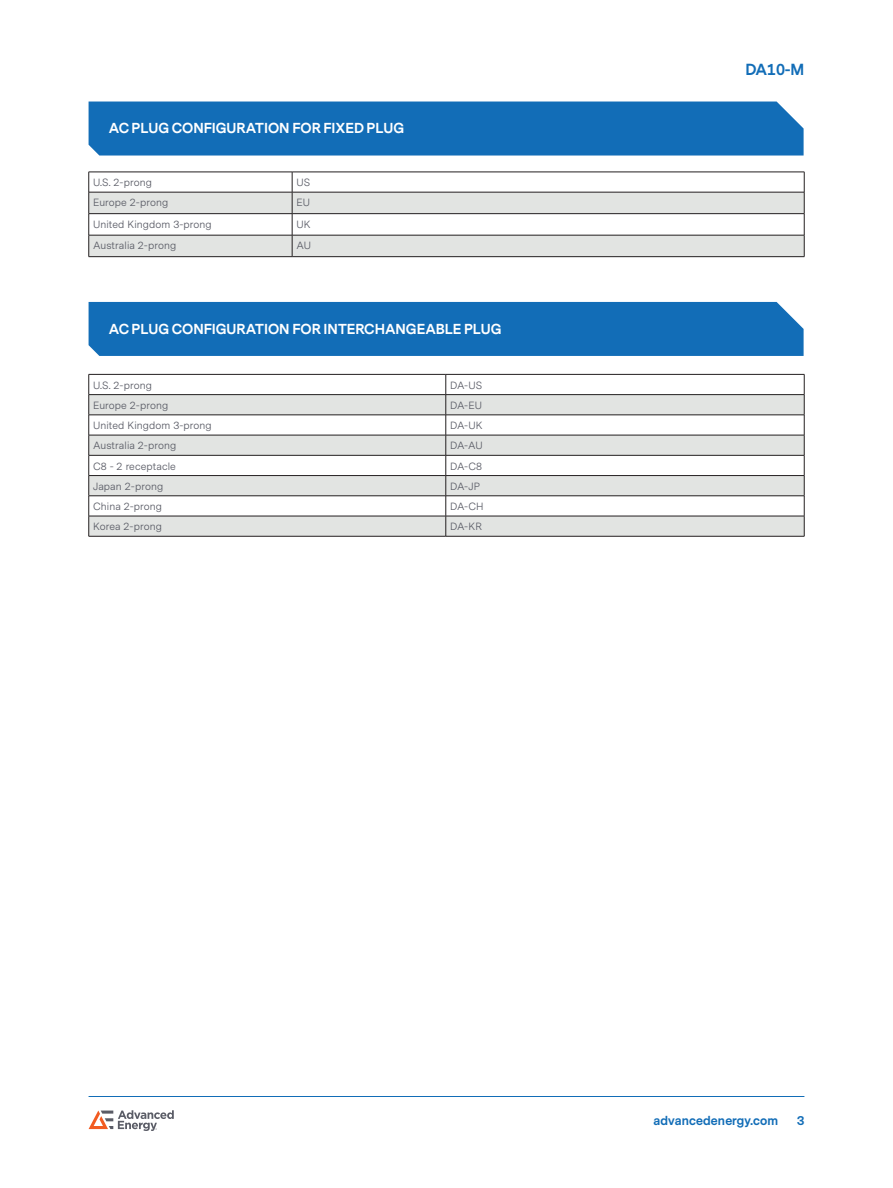
<style>
.page{position:relative;width:893px;height:1188px;background:#fff}
.page>*{position:absolute;margin:0;border:0;box-sizing:border-box;transform-origin:0 0}
.t1{font:700 15px "Messina Sans";color:#126db7}
.t2{font:700 13.5px "Messina Sans";color:#fff}
.t3{font:700 12px "Messina Sans";letter-spacing:.01em;color:#126db7}
.t4{font:10.5px "Messina Sans";letter-spacing:.01em;color:#5a5c66}
</style>
<div class="page">
<hr style="left:89px;top:1096px;width:715px;height:1px;background:#126db7">
<svg style="left:89px;top:1110px;width:85px;height:21px"></svg>
<div style="left:89px;top:102px;width:715px;height:54px;background:#126db7"></div>
<div style="left:89px;top:302px;width:715px;height:54px;background:#126db7"></div>
<svg style="left:89px;top:173px;width:715px;height:19px"></svg>
<svg style="left:89px;top:193px;width:715px;height:63px;fill:#e2e4e2"></svg>
<svg style="left:88px;top:172px;width:1px;height:84px"></svg>
<svg style="left:292px;top:173px;width:1px;height:83px"></svg>
<svg style="left:804px;top:172px;width:1px;height:84px"></svg>
<hr style="left:89px;top:172px;width:203px;height:1px;background:#231f20">
<hr style="left:292px;top:172px;width:512px;height:1px;background:#231f20">
<hr style="left:89px;top:192px;width:203px;height:1px;background:#231f20">
<hr style="left:292px;top:192px;width:512px;height:1px;background:#231f20">
<hr style="left:89px;top:213px;width:203px;height:1px;background:#231f20">
<hr style="left:292px;top:213px;width:512px;height:1px;background:#231f20">
<hr style="left:89px;top:235px;width:203px;height:1px;background:#231f20">
<hr style="left:292px;top:235px;width:512px;height:1px;background:#231f20">
<hr style="left:89px;top:256px;width:203px;height:1px;background:#231f20">
<hr style="left:292px;top:256px;width:512px;height:1px;background:#231f20">
<svg style="left:89px;top:395px;width:715px;height:141px;fill:#e2e4e2"></svg>
<hr style="left:89px;top:374px;width:357px;height:1px;background:#231f20">
<hr style="left:446px;top:374px;width:358px;height:1px;background:#231f20">
<hr style="left:89px;top:394px;width:357px;height:1px;background:#231f20">
<hr style="left:446px;top:394px;width:358px;height:1px;background:#231f20">
<hr style="left:89px;top:415px;width:357px;height:1px;background:#231f20">
<hr style="left:446px;top:415px;width:358px;height:1px;background:#231f20">
<hr style="left:89px;top:435px;width:357px;height:1px;background:#231f20">
<hr style="left:446px;top:435px;width:358px;height:1px;background:#231f20">
<hr style="left:89px;top:455px;width:357px;height:1px;background:#231f20">
<hr style="left:446px;top:455px;width:358px;height:1px;background:#231f20">
<hr style="left:89px;top:475px;width:357px;height:1px;background:#231f20">
<hr style="left:446px;top:475px;width:358px;height:1px;background:#231f20">
<hr style="left:89px;top:496px;width:357px;height:1px;background:#231f20">
<hr style="left:446px;top:496px;width:358px;height:1px;background:#231f20">
<hr style="left:89px;top:516px;width:357px;height:1px;background:#231f20">
<svg style="left:88px;top:375px;width:1px;height:161px"></svg>
<hr style="left:446px;top:516px;width:358px;height:1px;background:#231f20">
<svg style="left:445px;top:375px;width:1px;height:161px"></svg>
<svg style="left:804px;top:375px;width:1px;height:161px"></svg>
<hr style="left:89px;top:536px;width:357px;height:1px;background:#231f20">
<hr style="left:446px;top:536px;width:358px;height:1px;background:#231f20">
<p class="t2" style="left:109px;top:119px;width:297px">AC PLUG CONFIGURATION FOR FIXED PLUG</p>
<p class="t4" style="left:93px;top:176px;width:60px">U.S. 2-prong</p>
<p class="t4" style="left:296px;top:176px;width:15px">US</p>
<p class="t4" style="left:93px;top:196px;width:77px">Europe 2-prong</p>
<p class="t4" style="left:296px;top:196px;width:15px">EU</p>
<p class="t4" style="left:93px;top:218px;width:120px">United Kingdom 3-prong</p>
<p class="t4" style="left:296px;top:218px;width:16px">UK</p>
<p class="t4" style="left:93px;top:239px;width:85px">Australia 2-prong</p>
<p class="t4" style="left:296px;top:239px;width:16px">AU</p>
<p class="t2" style="left:109px;top:319px;width:394px">AC PLUG CONFIGURATION FOR INTERCHANGEABLE PLUG</p>
<p class="t4" style="left:93px;top:379px;width:60px">U.S. 2-prong</p>
<p class="t4" style="left:450px;top:379px;width:34px">DA-US</p>
<p class="t4" style="left:93px;top:399px;width:77px">Europe 2-prong</p>
<p class="t4" style="left:450px;top:399px;width:33px">DA-EU</p>
<p class="t4" style="left:93px;top:419px;width:120px">United Kingdom 3-prong</p>
<p class="t4" style="left:450px;top:419px;width:34px">DA-UK</p>
<p class="t4" style="left:93px;top:439px;width:85px">Australia 2-prong</p>
<p class="t4" style="left:450px;top:439px;width:34px">DA-AU</p>
<p class="t4" style="left:93px;top:460px;width:84px">C8 - 2 receptacle</p>
<p class="t4" style="left:450px;top:460px;width:34px">DA-C8</p>
<p class="t4" style="left:93px;top:480px;width:72px">Japan 2-prong</p>
<p class="t4" style="left:450px;top:480px;width:31px">DA-JP</p>
<p class="t4" style="left:93px;top:500px;width:70px">China 2-prong</p>
<p class="t4" style="left:450px;top:500px;width:35px">DA-CH</p>
<p class="t4" style="left:93px;top:520px;width:70px">Korea 2-prong</p>
<p class="t4" style="left:450px;top:520px;width:33px">DA-KR</p>
<h1 class="t1" style="left:745px;top:59px;width:61px">DA10-M</h1>
<p class="t3" style="left:653px;top:1113px;width:126px">advancedenergy.com</p>
<p class="t3" style="left:797px;top:1113px;width:9px">3</p>
</div>
